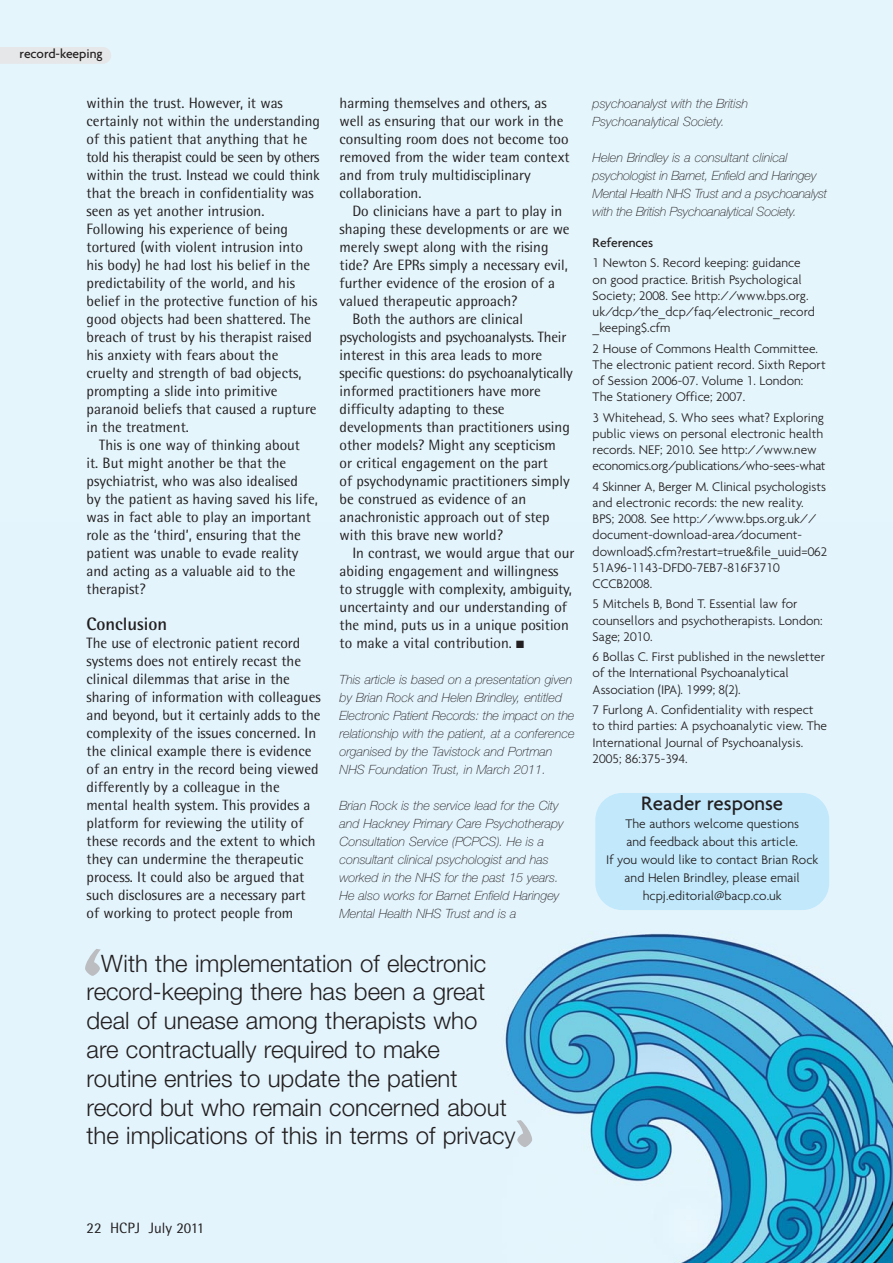
<style>
.page{position:relative;width:893px;height:1263px;background:#fff}
.page>*{position:absolute;margin:0;border:0;box-sizing:border-box;transform-origin:0 0}
.t1{font:700 90px "Agenda";color:#bbbdc0}
.t2{font:300 24px/28.8px "Helvetica Neue";color:#231f20}
.t3{font:500 21px "Agenda";color:#231f20}
.t4{font:700 18px "Rotis Semi Sans";color:#231f20}
.t5{font:15px/18px "Rotis Semi Sans";color:#231f20}
.t6{font:300 13.5px/16.2px "Agenda";color:#231f20}
.t7{font:500 13.5px "Agenda";color:#231f20}
.t8{font:italic 100 12.75px/18px "Helvetica Neue";color:#231f20}
</style>
<div class="page">
<img style="left:0;top:0;width:893px;height:1263px">
<div style="left:0;top:47px;width:111px;height:17px;background:#e6e7e8"></div>
<div style="left:595px;top:793px;width:234px;height:117px;background:#c1e8fb;border-radius:27px"></div>
<img style="left:892px;top:0;width:1px;height:214px">
<svg style="left:516px;top:1120px;width:16px;height:27px"></svg>
<p class="t7" style="left:20px;top:49px;width:85px">record-keeping</p>
<p class="t5" style="left:87px;top:94px;width:235px">within the trust. However, it was certainly not within the understanding of this patient that anything that he told his therapist could be seen by others within the trust. Instead we could think that the breach in confidentiality was seen as yet another intrusion.<br>Following his experience of being tortured (with violent intrusion into his body) he had lost his belief in the predictability of the world, and his belief in the protective function of his good objects had been shattered. The breach of trust by his therapist raised his anxiety with fears about the cruelty and strength of bad objects, prompting a slide into primitive paranoid beliefs that caused a rupture in the treatment.</p>
<p class="t5" style="left:87px;top:436px;width:233px;text-indent:13px">This is one way of thinking about<br>it. But might another be that the psychiatrist, who was also idealised<br>by the patient as having saved his life, was in fact able to play an important role as the ‘third’, ensuring that the patient was unable to evade reality and acting as a valuable aid to the therapist?</p>
<p class="t4" style="left:87px;top:618px;width:82px">Conclusion</p>
<p class="t5" style="left:87px;top:634px;width:236px">The use of electronic patient record systems does not entirely recast the clinical dilemmas that arise in the sharing of information with colleagues and beyond, but it certainly adds to the complexity of the issues concerned. In the clinical example there is evidence of an entry in the record being viewed differently by a colleague in the mental health system. This provides a platform for reviewing the utility of these records and the extent to which they can undermine the therapeutic process. It could also be argued that such disclosures are a necessary part of working to protect people from</p>
<p class="t5" style="left:340px;top:94px;width:231px">harming themselves and others, as well as ensuring that our work in the consulting room does not become too removed from the wider team context and from truly multidisciplinary collaboration.</p>
<p class="t5" style="left:352px;top:202px;width:211px">Do clinicians have a part to play in</p>
<p class="t5" style="left:340px;top:220px;width:232px">shaping these developments or are we</p>
<p class="t5" style="left:340px;top:238px;width:210px">merely swept along with the rising</p>
<p class="t5" style="left:340px;top:256px;width:230px">tide? Are EPRs simply a necessary evil,</p>
<p class="t5" style="left:340px;top:274px;width:217px">further evidence of the erosion of a</p>
<p class="t5" style="left:340px;top:292px;width:179px">valued therapeutic approach?</p>
<p class="t5" style="left:352px;top:310px;width:172px">Both the authors are clinical</p>
<p class="t5" style="left:340px;top:328px;width:228px">psychologists and psychoanalysts. Their</p>
<p class="t5" style="left:340px;top:346px;width:204px">interest in this area leads to more</p>
<p class="t5" style="left:340px;top:364px;width:235px">specific questions: do psychoanalytically</p>
<p class="t5" style="left:340px;top:382px;width:203px">informed practitioners have more</p>
<p class="t5" style="left:340px;top:400px;width:166px">difficulty adapting to these</p>
<p class="t5" style="left:340px;top:418px;width:232px">developments than practitioners using</p>
<p class="t5" style="left:340px;top:436px;width:218px">other models? Might any scepticism</p>
<p class="t5" style="left:340px;top:454px;width:210px">or critical engagement on the part</p>
<p class="t5" style="left:340px;top:472px;width:232px">of psychodynamic practitioners simply</p>
<p class="t5" style="left:340px;top:490px;width:188px">be construed as evidence of an</p>
<p class="t5" style="left:340px;top:508px;width:212px">anachronistic approach out of step</p>
<p class="t5" style="left:340px;top:526px;width:165px">with this brave new world?</p>
<p class="t5" style="left:352px;top:544px;width:224px">In contrast, we would argue that our</p>
<p class="t5" style="left:340px;top:562px;width:220px">abiding engagement and willingness</p>
<p class="t5" style="left:340px;top:580px;width:234px">to struggle with complexity, ambiguity,</p>
<p class="t5" style="left:340px;top:598px;width:229px">uncertainty and our understanding of</p>
<p class="t5" style="left:340px;top:616px;width:231px">the mind, puts us in a unique position</p>
<p class="t5" style="left:340px;top:634px;width:186px">to make a vital contribution. ■</p>
<p class="t8" style="left:340px;top:672px;width:237px">This article is based on a presentation given by Brian Rock and Helen Brindley, entitled Electronic Patient Records: the impact on the relationship with the patient, at a conference organised by the Tavistock and Portman NHS Foundation Trust, in March 2011.</p>
<p class="t8" style="left:340px;top:798px;width:226px">Brian Rock is the service lead for the City and Hackney Primary Care Psychotherapy Consultation Service (PCPCS). He is a consultant clinical psychologist and has worked in the NHS for the past 15 years.<br>He also works for Barnet Enfield Haringey Mental Health NHS Trust and is a</p>
<h1 class="t1" style="left:83px;top:949px;width:21px">‘</h1>
<p class="t2" style="left:87px;top:951px;width:431px;text-indent:15px">With the implementation of electronic record-keeping there has been a great deal of unease among therapists who<br>are contractually required to make routine entries to update the patient record but who remain concerned about the implications of this in terms of privacy</p>
<p class="t8" style="left:593px;top:96px;width:157px">psychoanalyst with the British<br>Psychoanalytical Society.</p>
<p class="t8" style="left:593px;top:150px;width:236px">Helen Brindley is a consultant clinical psychologist in Barnet, Enfield and Haringey Mental Health NHS Trust and a psychoanalyst with the British Psychoanalytical Society.</p>
<p class="t7" style="left:593px;top:237px;width:62px">References</p>
<p class="t6" style="left:593px;top:256px;width:224px">1 Newton S. Record keeping: guidance on good practice. British Psychological Society; 2008. See http://www.bps.org. uk/dcp/the_dcp/faq/electronic_record _keeping$.cfm</p>
<p class="t6" style="left:593px;top:341px;width:235px">2 House of Commons Health Committee.<br>The electronic patient record. Sixth Report of Session 2006-07. Volume 1. London:<br>The Stationery Office; 2007.</p>
<p class="t6" style="left:593px;top:410px;width:235px">3 Whitehead, S. Who sees what? Exploring public views on personal electronic health records. NEF; 2010. See http://www.new economics.org/publications/who-sees-what</p>
<p class="t6" style="left:593px;top:479px;width:236px">4 Skinner A, Berger M. Clinical psychologists and electronic records: the new reality.<br>BPS; 2008. See http://www.bps.org.uk// document-download-area/document&shy;download$.cfm?restart=true&amp;file_uuid=062<br>51A96-1143-DFD0-7EB7-816F3710<br>CCCB2008.</p>
<p class="t6" style="left:593px;top:597px;width:232px">5 Mitchels B, Bond T. Essential law for counsellors and psychotherapists. London:<br>Sage; 2010.</p>
<p class="t6" style="left:593px;top:650px;width:234px">6 Bollas C. First published in the newsletter of the International Psychoanalytical<br>Association (IPA). 1999; 8(2).</p>
<p class="t6" style="left:593px;top:703px;width:236px">7 Furlong A. Confidentiality with respect to third parties: A psychoanalytic view. The International Journal of Psychoanalysis.<br>2005; 86:375-394.</p>
<h3 class="t3" style="left:641px;top:795px;width:143px">Reader response</h3>
<p class="t6" style="left:606px;top:816px;width:214px;line-height:18px;text-align:center">The authors welcome questions<br>and feedback about this article.<br>If you would like to contact Brian Rock and Helen Brindley, please email hcpj.editorial@bacp.co.uk</p>
<p class="t5" style="left:87px;top:1219px;width:119px">22 HCPJ July 2011</p>
</div>
